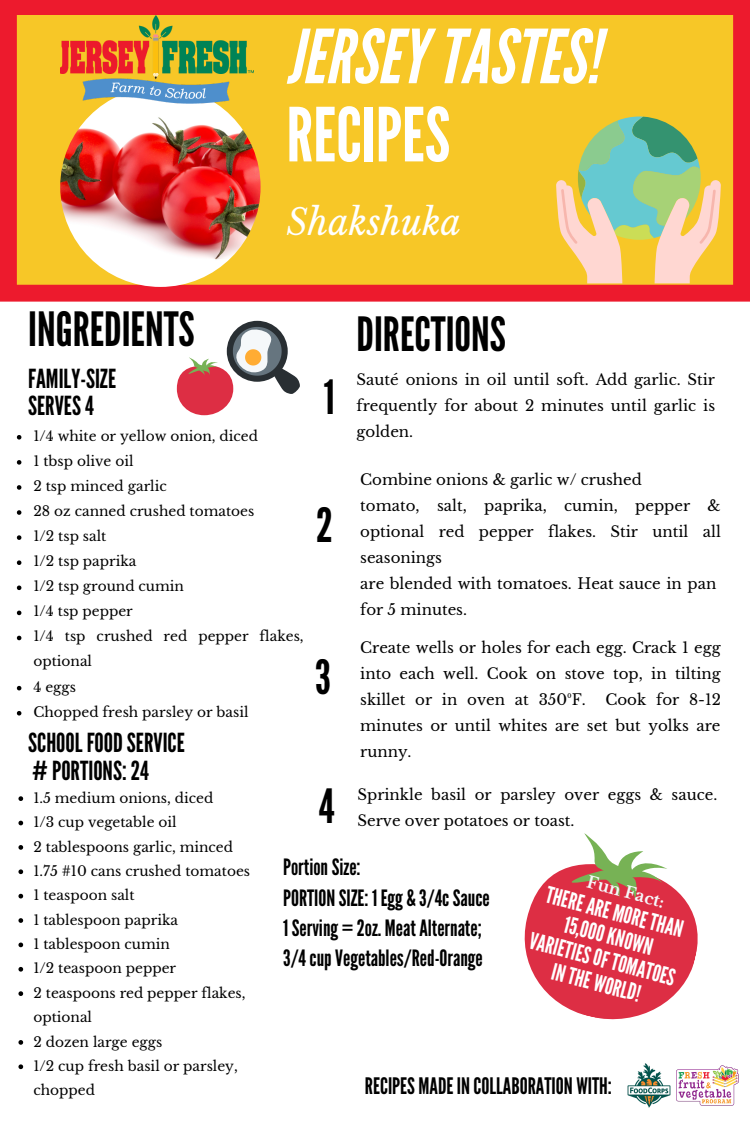
<style>
.page{position:relative;width:750px;height:1125px;background:#fff}
.page>*{position:absolute;margin:0;border:0;box-sizing:border-box;transform-origin:0 0}
.t1{font:italic 74.38px "League Gothic";color:#fff}
.t2{font:74.38px "League Gothic";color:#fff}
.t3{font:47.12px "League Gothic";color:#000}
.t4{font:italic 35.75px "Libre Baskerville";color:#fff}
.t5{font:26.25px "League Gothic";color:#000}
.t6{font:22.88px/24.2px "League Gothic";color:#fff;text-align:center}
.t7{font:22.75px "League Gothic";color:#000}
.t8{font:22.5px "League Gothic";color:#000}
.t9{font:700 16.25px "Libre Baskerville";color:#f5f8fa}
.t10{font:15px/25.9px "Libre Baskerville";color:#000;text-align:justify}
.t11{font:13.75px/24.4px "Libre Baskerville";color:#000}
</style>
<div class="page">
<svg style="left:0;top:0;width:750px;height:302px;background:#f4a128"></svg>
<img style="left:60px;top:87px;width:201px;height:200px;border-radius:50%">
<img style="left:61px;top:15px;width:193px;height:88px">
<img style="left:624px;top:1061px;width:50px;height:50px;border-radius:50%">
<img style="left:676px;top:1065px;width:63px;height:41px">
<svg style="left:177px;top:321px;width:123px;height:94px"></svg>
<svg style="left:17px;top:435px;width:4px;height:5px"></svg>
<svg style="left:17px;top:460px;width:4px;height:5px"></svg>
<svg style="left:17px;top:485px;width:4px;height:5px"></svg>
<svg style="left:17px;top:510px;width:4px;height:5px"></svg>
<svg style="left:17px;top:535px;width:4px;height:5px"></svg>
<svg style="left:17px;top:560px;width:4px;height:5px"></svg>
<svg style="left:17px;top:586px;width:4px;height:4px"></svg>
<svg style="left:17px;top:611px;width:4px;height:4px"></svg>
<svg style="left:17px;top:636px;width:4px;height:4px"></svg>
<svg style="left:17px;top:686px;width:4px;height:4px"></svg>
<svg style="left:17px;top:711px;width:4px;height:5px"></svg>
<svg style="left:18px;top:796px;width:5px;height:5px"></svg>
<svg style="left:18px;top:821px;width:5px;height:4px"></svg>
<svg style="left:18px;top:845px;width:5px;height:5px"></svg>
<svg style="left:18px;top:869px;width:5px;height:5px"></svg>
<svg style="left:18px;top:894px;width:5px;height:4px"></svg>
<svg style="left:18px;top:918px;width:5px;height:5px"></svg>
<svg style="left:18px;top:943px;width:5px;height:4px"></svg>
<svg style="left:18px;top:967px;width:5px;height:5px"></svg>
<svg style="left:18px;top:991px;width:5px;height:5px"></svg>
<svg style="left:18px;top:1040px;width:5px;height:5px"></svg>
<svg style="left:18px;top:1064px;width:5px;height:5px"></svg>
<svg style="left:556px;top:117px;width:165px;height:166px;background:#c5c985"></svg>
<svg style="left:524px;top:869px;width:174px;height:151px;fill:#dd2e44"></svg>
<svg style="left:564px;top:833px;width:107px;height:75px"></svg>
<p class="t1" style="left:286px;top:14px;width:314px">JERSEYTASTES!</p>
<p class="t2" style="left:286px;top:92px;width:165px">RECIPES</p>
<p class="t4" style="left:286px;top:200px;width:176px">Shakshuka</p>
<p class="t3" style="left:28px;top:302px;width:168px">INGREDIENTS</p>
<p class="t3" style="left:357px;top:307px;width:151px">DIRECTIONS</p>
<p class="t10" style="left:357px;top:367px;width:360px">Sauté onions in oil until soft. Add garlic. Stir frequently for about 2 minutes until garlic is golden.</p>
<p class="t5" style="left:28px;top:363px;width:89px">FAMILY-SIZE</p>
<p class="t5" style="left:28px;top:391px;width:67px">SERVES4</p>
<p class="t3" style="left:324px;top:370px;width:12px">1</p>
<p class="t11" style="left:33px;top:424px;width:226px">1/4 white or yellow onion, diced</p>
<p class="t11" style="left:33px;top:449px;width:102px">1 tbsp olive oil</p>
<p class="t11" style="left:33px;top:474px;width:135px">2 tsp minced garlic</p>
<p class="t11" style="left:33px;top:499px;width:223px">28 oz canned crushed tomatoes</p>
<p class="t11" style="left:33px;top:524px;width:75px">1/2 tsp salt</p>
<p class="t11" style="left:33px;top:549px;width:105px">1/2 tsp paprika</p>
<p class="t11" style="left:33px;top:574px;width:152px">1/2 tsp ground cumin</p>
<p class="t11" style="left:33px;top:599px;width:101px">1/4 tsp pepper</p>
<p class="t11" style="left:33px;top:624px;width:272px;line-height:25.1px">1/4 tsp crushed red pepper flakes, optional</p>
<p class="t11" style="left:33px;top:675px;width:44px">4 eggs</p>
<p class="t11" style="left:33px;top:700px;width:217px">Chopped fresh parsley or basil</p>
<p class="t5" style="left:28px;top:727px;width:158px">SCHOOL FOODSERVICE</p>
<p class="t5" style="left:32px;top:755px;width:118px"># PORTIONS:24</p>
<p class="t11" style="left:33px;top:786px;width:181px">1.5 medium onions, diced</p>
<p class="t11" style="left:33px;top:810px;width:145px">1/3 cup vegetable oil</p>
<p class="t11" style="left:33px;top:835px;width:201px">2 tablespoons garlic, minced</p>
<p class="t11" style="left:33px;top:859px;width:218px">1.75 #10 cans crushed tomatoes</p>
<p class="t11" style="left:33px;top:883px;width:103px">1 teaspoon salt</p>
<p class="t11" style="left:33px;top:908px;width:146px">1 tablespoon paprika</p>
<p class="t11" style="left:33px;top:932px;width:138px">1 tablespoon cumin</p>
<p class="t11" style="left:33px;top:956px;width:144px">1/2 teaspoon pepper</p>
<p class="t11" style="left:33px;top:981px;width:214px">2 teaspoons red pepper flakes, optional</p>
<p class="t11" style="left:33px;top:1030px;width:130px">2 dozen large eggs</p>
<p class="t11" style="left:33px;top:1054px;width:206px">1/2 cup fresh basil or parsley, chopped</p>
<p class="t10" style="left:360px;top:467px;width:283px">Combine onions &amp; garlic w/ crushed</p>
<p class="t10" style="left:360px;top:493px;width:362px">tomato, salt, paprika, cumin, pepper &amp; optional red pepper flakes. Stir until all seasonings</p>
<p class="t10" style="left:360px;top:571px;width:358px">are blended with tomatoes. Heat sauce in pan for 5 minutes.</p>
<p class="t3" style="left:316px;top:498px;width:18px">2</p>
<p class="t10" style="left:360px;top:635px;width:362px">Create wells or holes for each egg. Crack 1 egg into each well. Cook on stove top, in tilting skillet or in oven at 350⁰F.</p>
<p class="t3" style="left:315px;top:650px;width:17px">3</p>
<p class="t10" style="left:360px;top:687px;width:362px;text-indent:245px">Cook for 8-12 minutes or until whites are set but yolks are runny.</p>
<p class="t3" style="left:319px;top:779px;width:17px">4</p>
<p class="t10" style="left:358px;top:782px;width:361px">Sprinkle basil or parsley over eggs &amp; sauce.<br>Serve over potatoes or toast.</p>
<p class="t8" style="left:283px;top:854px;width:79px">PortionSize:</p>
<p class="t8" style="left:283px;top:885px;width:208px">PORTIONSIZE: 1 Egg &amp; 3/4cSauce</p>
<p class="t8" style="left:283px;top:915px;width:200px">1Serving = 2oz. MeatAlternate;</p>
<p class="t8" style="left:283px;top:945px;width:201px">3/4cupVegetables/Red-Orange</p>
<p class="t9" style="left:590px;top:872px;width:81px;rotate:15deg">Fun Fact:</p>
<p class="t6" style="left:546px;top:881px;width:152px;rotate:15deg">THEREARE MORETHAN<br>15,000KNOWN<br>VARIETIESOFTOMATOES<br>INTHE WORLD!</p>
<p class="t7" style="left:365px;top:1072px;width:248px">RECIPES MADE INCOLLABORATION WITH:</p>
</div>
